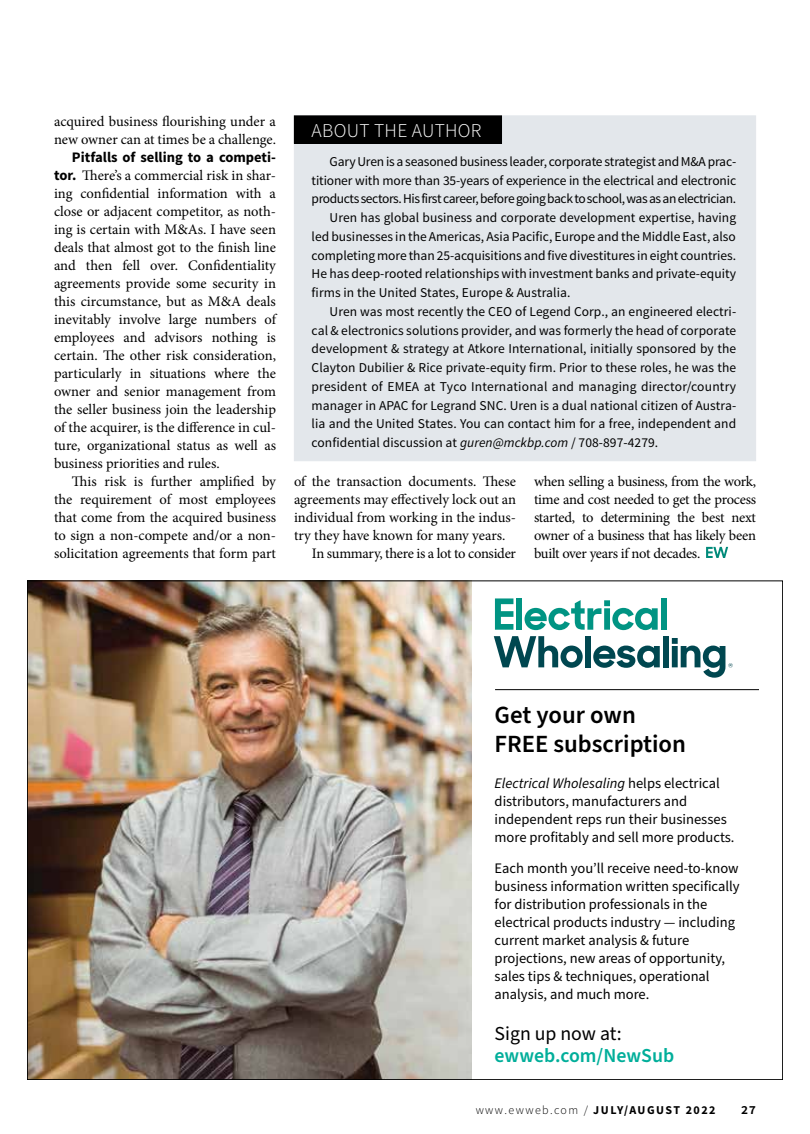
<style>
.page{position:relative;width:810px;height:1134px;background:#fff}
.page>*{position:absolute;margin:0;border:0;box-sizing:border-box;transform-origin:0 0}
.t1{font:600 24.75px/28.5px "Source Sans Pro";color:#000}
.t2{font:600 19.8px "Source Sans Pro";color:#00ae9a}
.t3{font:19.8px "Source Sans Pro";color:#000}
.t4{font:300 19.5px "Source Sans Pro";letter-spacing:.015em;color:#fff}
.t5{font:600 15px "Source Sans Pro";color:#000}
.t6{font:14.55px/18px "Minion Pro";letter-spacing:-.005em;color:#000;text-align:justify}
.t7{font:14.55px/18px "Source Sans Pro";color:#000}
.t8{font:700 14.55px "Source Sans Pro";color:#000}
.t9{font:13.5px "Source Sans Pro";letter-spacing:.005em;color:#000}
.t10{font:13.5px "Source Sans Pro";letter-spacing:-.03em;color:#000}
.t11{font:700 12px "Source Sans Pro";letter-spacing:.125em;color:#000}
.s1{font-family:"Source Sans Pro";font-weight:700}
.s2{font-style:italic}
.s3{font-weight:300}
</style>
<div class="page">
<svg style="left:706px;top:547px;width:22px;height:11px"></svg>
<div style="left:294px;top:116px;width:462px;height:345px;background:#e3e7eb"></div>
<div style="left:294px;top:116px;width:208px;height:27px;background:#000"></div>
<div style="left:294px;top:116px;width:208px;height:28px;border:1px solid #000"></div>
<img style="left:29px;top:582px;width:443px;height:496px">
<hr style="left:495px;top:689px;width:264px;height:1px;background:#000">
<svg style="left:495px;top:598px;width:18px;height:32px"></svg>
<div style="left:516px;top:598px;width:6px;height:32px;background:#009483"></div>
<svg style="left:525px;top:600px;width:133px;height:30px"></svg>
<div style="left:661px;top:598px;width:6px;height:32px;background:#009483"></div>
<svg style="left:494px;top:636px;width:89px;height:32px"></svg>
<div style="left:585px;top:636px;width:6px;height:31px;background:#004750"></div>
<svg style="left:593px;top:645px;width:67px;height:23px"></svg>
<div style="left:663px;top:636px;width:6px;height:31px;background:#004750"></div>
<svg style="left:672px;top:638px;width:61px;height:40px"></svg>
<p class="t6" style="left:54px;top:112px;width:223px">acquired business flourishing under a new owner can at times be a challenge.</p>
<p class="t8" style="left:72px;top:148px;width:206px">Pitfalls of selling to a competi-</p>
<p class="t6" style="left:54px;top:166px;width:224px"><span class="s1">tor.</span> There’s a commercial risk in shar&shy;ing confidential information with a close or adjacent competitor, as noth&shy;ing is certain with M&amp;As. I have seen deals that almost got to the finish line and then fell over. Confidentiality agreements provide some security in this circumstance, but as M&amp;A deals inevitably involve large numbers of employees and advisors nothing is certain. The other risk consideration, particularly in situations where the owner and senior management from the seller business join the leadership of the acquirer, is the difference in cul&shy;ture, organizational status as well as business priorities and rules.</p>
<p class="t6" style="left:54px;top:472px;width:224px;text-indent:18px">This risk is further amplified by the requirement of most employees that come from the acquired business to sign a non-compete and/or a non&shy;solicitation agreements that form part</p>
<p class="t6" style="left:294px;top:472px;width:224px">of the transaction documents. These</p>
<h3 class="t4" style="left:312px;top:118px;width:172px">ABOUT THE AUTHOR</h3>
<p class="t9" style="left:330px;top:153px;width:408px">Gary Uren is a seasoned business leader, corporate strategist and M&amp;A prac-</p>
<p class="t9" style="left:312px;top:172px;width:426px">titioner with more than 35-years of experience in the electrical and electronic</p>
<p class="t10" style="left:312px;top:191px;width:426px">products sectors. His first career, before going back to school, was as an electrician.</p>
<p class="t9" style="left:330px;top:209px;width:408px">Uren has global business and corporate development expertise, having</p>
<p class="t9" style="left:312px;top:228px;width:426px">led businesses in the Americas, Asia Pacific, Europe and the Middle East, also</p>
<p class="t9" style="left:312px;top:247px;width:426px">completing more than 25-acquisitions and five divestitures in eight countries.</p>
<p class="t9" style="left:312px;top:266px;width:426px">He has deep-rooted relationships with investment banks and private-equity</p>
<p class="t9" style="left:312px;top:284px;width:260px">firms in the United States, Europe &amp; Australia.</p>
<p class="t9" style="left:330px;top:303px;width:408px">Uren was most recently the CEO of Legend Corp., an engineered electri-</p>
<p class="t9" style="left:312px;top:322px;width:426px">cal &amp; electronics solutions provider, and was formerly the head of corporate</p>
<p class="t9" style="left:312px;top:341px;width:426px">development &amp; strategy at Atkore International, initially sponsored by the</p>
<p class="t9" style="left:312px;top:359px;width:426px">Clayton Dubilier &amp; Rice private-equity firm. Prior to these roles, he was the</p>
<p class="t9" style="left:312px;top:378px;width:426px">president of EMEA at Tyco International and managing director/country</p>
<p class="t9" style="left:312px;top:397px;width:426px">manager in APAC for Legrand SNC. Uren is a dual national citizen of Austra-</p>
<p class="t9" style="left:312px;top:416px;width:426px">lia and the United States. You can contact him for a free, independent and</p>
<p class="t9" style="left:312px;top:434px;width:348px">confidential discussion at <span class="s2">guren@mckbp.com</span> / 708-897-4279.</p>
<p class="t6" style="left:534px;top:472px;width:224px">when selling a business, from the work, time and cost needed to get the process started, to determining the best next owner of a business that has likely been built over years if not decades.</p>
<p class="t6" style="left:294px;top:490px;width:224px">agreements may effectively lock out an</p>
<p class="t6" style="left:294px;top:508px;width:223px">individual from working in the indus-</p>
<p class="t6" style="left:294px;top:526px;width:213px">try they have known for many years.</p>
<p class="t6" style="left:312px;top:544px;width:206px">In summary, there is a lot to consider</p>
<h1 class="t1" style="left:495px;top:702px;width:193px">Get your own<br>FREE subscription</h1>
<p class="t7" style="left:495px;top:774px;width:241px"><span class="s2">Electrical Wholesaling</span> helps electrical distributors, manufacturers and independent reps run their businesses more profitably and sell more products.</p>
<p class="t7" style="left:495px;top:860px;width:247px">Each month you’ll receive need-to-know business information written specifically for distribution professionals in the electrical products industry — including current market analysis &amp; future projections, new areas of opportunity, sales tips &amp; techniques, operational analysis, and much more.</p>
<h2 class="t3" style="left:495px;top:1020px;width:129px">Sign up now at:</h2>
<h2 class="t2" style="left:495px;top:1043px;width:181px">ewweb.com/NewSub</h2>
<p class="t11" style="left:476px;top:1103px;width:241px"><span class="s3">www.ewweb.com /</span> JULY/AUGUST 2022</p>
<p class="t5" style="left:741px;top:1100px;width:16px">27</p>
</div>
